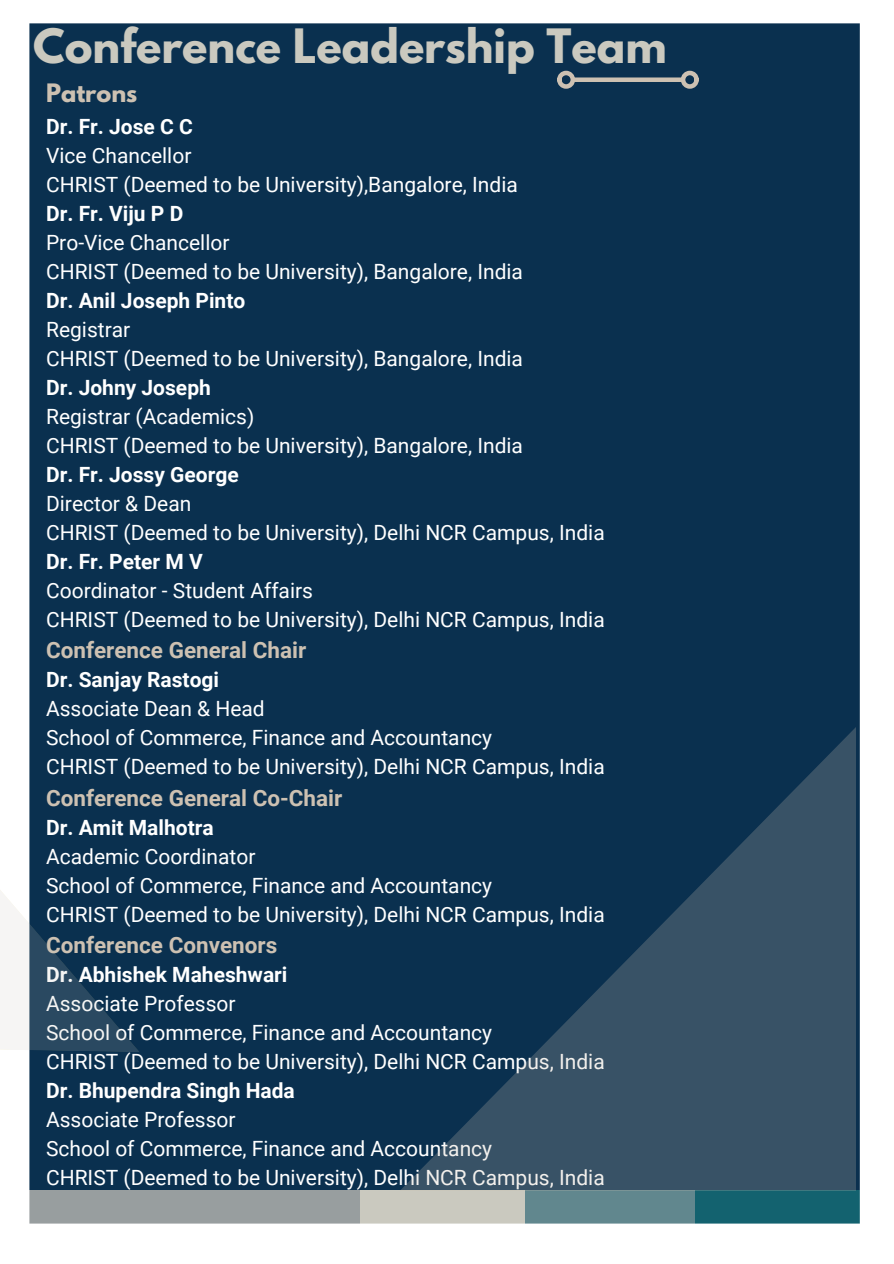
<style>
.page{position:relative;width:894px;height:1264px;background:#fff}
.page>*{position:absolute;margin:0;border:0;box-sizing:border-box;transform-origin:0 0}
.t1{font:700 42px "League Spartan";color:#cac9bf}
.t2{font:700 22.5px "Roboto";color:#cdc1b2}
.t3{font:700 22.5px "League Spartan";color:#cdc1b2}
.t4{font:21px "Roboto";color:#fff}
.t5{font:700 21px "Roboto";color:#fff}
</style>
<div class="page">
<div style="left:29px;top:23px;width:831px;height:1201px;background:#0a304f"></div>
<div style="left:573px;top:77px;width:108px;height:5px;background:#cdc1b2"></div>
<div style="left:680px;top:71px;width:18px;height:18px;border:4px solid #cdc1b2;border-radius:50%"></div>
<div style="left:557px;top:71px;width:18px;height:18px;border:4px solid #cdc1b2;border-radius:50%"></div>
<svg style="left:400px;top:727px;width:455px;height:463px;background:#20405a"></svg>
<svg style="left:0;top:510px;width:140px;height:542px;fill:#0a304f"></svg>
<p class="t1" style="left:33px;top:25px;width:634px">Conference Leadership Team</p>
<p class="t3" style="left:46px;top:81px;width:93px">Patrons</p>
<p class="t5" style="left:46px;top:114px;width:148px">Dr. Fr. Jose C C</p>
<p class="t4" style="left:46px;top:143px;width:147px">Vice Chancellor</p>
<h1 class="t4" style="left:46px;top:172px;width:473px">CHRIST (Deemed to be University),Bangalore, India</h1>
<p class="t5" style="left:46px;top:201px;width:139px">Dr. Fr. Viju P D</p>
<p class="t4" style="left:46px;top:230px;width:185px">Pro-Vice Chancellor</p>
<p class="t4" style="left:46px;top:259px;width:478px">CHRIST (Deemed to be University), Bangalore, India</p>
<p class="t5" style="left:46px;top:288px;width:201px">Dr. Anil Joseph Pinto</p>
<p class="t4" style="left:46px;top:317px;width:86px">Registrar</p>
<p class="t4" style="left:46px;top:346px;width:478px">CHRIST (Deemed to be University), Bangalore, India</p>
<p class="t5" style="left:46px;top:375px;width:166px">Dr. Johny Joseph</p>
<p class="t4" style="left:46px;top:404px;width:210px">Registrar (Academics)</p>
<p class="t4" style="left:46px;top:433px;width:478px">CHRIST (Deemed to be University), Bangalore, India</p>
<p class="t5" style="left:46px;top:462px;width:194px">Dr. Fr. Jossy George</p>
<p class="t4" style="left:46px;top:491px;width:147px">Director &amp; Dean</p>
<p class="t4" style="left:46px;top:520px;width:560px">CHRIST (Deemed to be University), Delhi NCR Campus, India</p>
<p class="t5" style="left:46px;top:549px;width:158px">Dr. Fr. Peter M V</p>
<p class="t4" style="left:46px;top:578px;width:268px">Coordinator - Student Affairs</p>
<p class="t4" style="left:46px;top:607px;width:560px">CHRIST (Deemed to be University), Delhi NCR Campus, India</p>
<p class="t2" style="left:46px;top:637px;width:261px">Conference General Chair</p>
<p class="t5" style="left:46px;top:668px;width:174px">Dr. Sanjay Rastogi</p>
<p class="t4" style="left:46px;top:697px;width:220px">Associate Dean &amp; Head</p>
<p class="t4" style="left:46px;top:726px;width:447px">School of Commerce, Finance and Accountancy</p>
<p class="t4" style="left:46px;top:755px;width:560px">CHRIST (Deemed to be University), Delhi NCR Campus, India</p>
<p class="t2" style="left:46px;top:784px;width:298px">Conference General Co-Chair</p>
<p class="t5" style="left:46px;top:815px;width:169px">Dr. Amit Malhotra</p>
<p class="t4" style="left:46px;top:844px;width:211px">Academic Coordinator</p>
<p class="t4" style="left:46px;top:873px;width:447px">School of Commerce, Finance and Accountancy</p>
<p class="t4" style="left:46px;top:902px;width:560px">CHRIST (Deemed to be University), Delhi NCR Campus, India</p>
<p class="t2" style="left:46px;top:932px;width:233px">Conference Convenors</p>
<p class="t5" style="left:46px;top:962px;width:243px">Dr. Abhishek Maheshwari</p>
<p class="t4" style="left:46px;top:991px;width:191px">Associate Professor</p>
<p class="t4" style="left:46px;top:1020px;width:447px">School of Commerce, Finance and Accountancy</p>
<p class="t4" style="left:46px;top:1049px;width:560px">CHRIST (Deemed to be University), Delhi NCR Campus, India</p>
<p class="t5" style="left:46px;top:1078px;width:250px">Dr. Bhupendra Singh Hada</p>
<p class="t4" style="left:46px;top:1107px;width:191px">Associate Professor</p>
<p class="t4" style="left:46px;top:1136px;width:447px">School of Commerce, Finance and Accountancy</p>
<p class="t4" style="left:46px;top:1165px;width:560px">CHRIST (Deemed to be University), Delhi NCR Campus, India</p>
</div>
